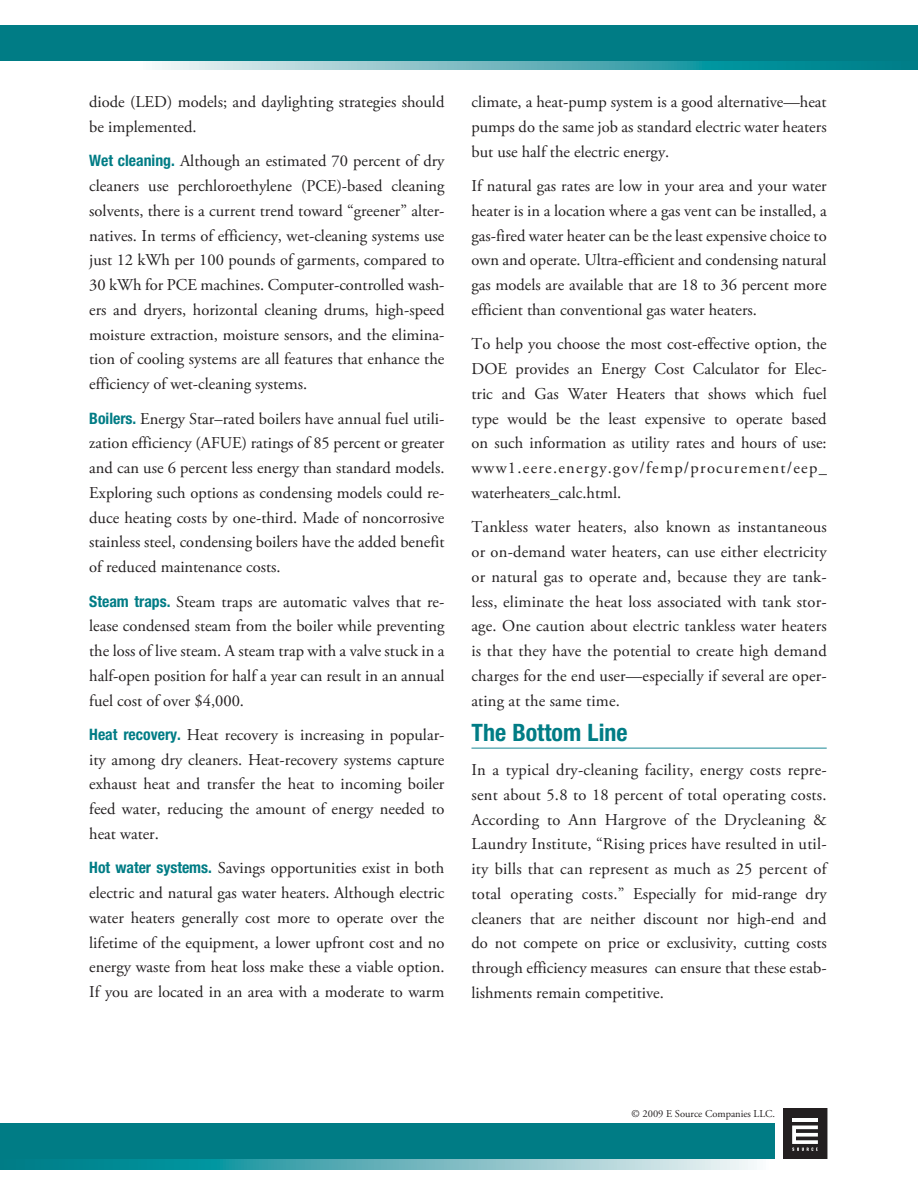
<style>
.page{position:relative;width:918px;height:1188px;background:#fff}
.page>*{position:absolute;margin:0;border:0;box-sizing:border-box;transform-origin:0 0}
.t1{font:700 condensed 24px "Helvetica Neue LT Std";color:#007c85}
.t2{font:16.5px/24.8px "Adobe Garamond Pro";color:#231f20;text-align:justify}
.t3{font:10.5px "Adobe Garamond Pro";color:#231f20}
.s1{font-family:"Helvetica Neue LT Std";font-weight:700;font-stretch:condensed;font-size:15.75px;color:#007c85}
</style>
<div class="page">
<hr style="left:0;top:1134px;width:1px;height:35px;background:#007c86">
<hr style="left:471px;top:747px;width:356px;height:2px;background:#66b0b9">
<svg style="left:1px;top:1159px;width:756px;height:10px;background:#62b2ba"></svg>
<div style="left:0;top:1123px;width:775px;height:36px;background:#007c85"></div>
<svg style="left:152px;top:61px;width:766px;height:8px;background:#63b3ba"></svg>
<div style="left:0;top:25px;width:918px;height:36px;background:#007c85"></div>
<div style="left:783px;top:1108px;width:44px;height:51px;background:#231f20"></div>
<svg style="left:792px;top:1126px;width:26px;height:25px"></svg>
<hr style="left:792px;top:1118px;width:26px;height:4px;background:#fff">
<p class="t2" style="left:89px;top:90px;width:357px">diode (LED) models; and daylighting strategies should be implemented.</p>
<p class="t2" style="left:89px;top:149px;width:357px"><span class="s1">Wet cleaning.</span> Although an estimated 70 percent of dry cleaners use perchloroethylene (PCE)-based cleaning solvents, there is a current trend toward “greener” alter&shy;natives. In terms of efficiency, wet-cleaning systems use just 12 kWh per 100 pounds of garments, compared to 30 kWh for PCE machines. Computer-controlled wash&shy;ers and dryers, horizontal cleaning drums, high-speed moisture extraction, moisture sensors, and the elimina&shy;tion of cooling systems are all features that enhance the efficiency of wet-cleaning systems.</p>
<p class="t2" style="left:89px;top:407px;width:357px"><span class="s1">Boilers.</span> Energy Star–rated boilers have annual fuel utili&shy;zation efficiency (AFUE) ratings of 85 percent or greater and can use 6 percent less energy than standard models.<br>Exploring such options as condensing models could re&shy;duce heating costs by one-third. Made of noncorrosive stainless steel, condensing boilers have the added benefit of reduced maintenance costs.</p>
<p class="t2" style="left:89px;top:590px;width:357px"><span class="s1">Steam traps.</span> Steam traps are automatic valves that re&shy;lease condensed steam from the boiler while preventing the loss of live steam. A steam trap with a valve stuck in a half-open position for half a year can result in an annual fuel cost of over $4,000.</p>
<p class="t2" style="left:89px;top:723px;width:357px"><span class="s1">Heat recovery.</span> Heat recovery is increasing in popular&shy;ity among dry cleaners. Heat-recovery systems capture exhaust heat and transfer the heat to incoming boiler feed water, reducing the amount of energy needed to heat water.</p>
<p class="t2" style="left:89px;top:856px;width:357px"><span class="s1">Hot water systems.</span> Savings opportunities exist in both electric and natural gas water heaters. Although electric water heaters generally cost more to operate over the lifetime of the equipment, a lower upfront cost and no energy waste from heat loss make these a viable option.<br>If you are located in an area with a moderate to warm</p>
<p class="t2" style="left:471px;top:90px;width:357px">climate, a heat-pump system is a good alternative—heat pumps do the same job as standard electric water heaters but use half the electric energy.</p>
<p class="t2" style="left:471px;top:174px;width:357px">If natural gas rates are low in your area and your water heater is in a location where a gas vent can be installed, a gas-fired water heater can be the least expensive choice to own and operate. Ultra-efficient and condensing natural gas models are available that are 18 to 36 percent more efficient than conventional gas water heaters.</p>
<p class="t2" style="left:471px;top:332px;width:357px">To help you choose the most cost-effective option, the DOE provides an Energy Cost Calculator for Elec&shy;tric and Gas Water Heaters that shows which fuel type would be the least expensive to operate based on such information as utility rates and hours of use: www1.eere.energy.gov/femp/procurement/eep_ waterheaters_calc.html.</p>
<p class="t2" style="left:471px;top:515px;width:357px">Tankless water heaters, also known as instantaneous or on-demand water heaters, can use either electricity or natural gas to operate and, because they are tank&shy;less, eliminate the heat loss associated with tank stor&shy;age. One caution about electric tankless water heaters is that they have the potential to create high demand charges for the end user—especially if several are oper&shy;ating at the same time.</p>
<h1 class="t1" style="left:471px;top:718px;width:158px">The Bottom Line</h1>
<p class="t2" style="left:471px;top:758px;width:357px">In a typical dry-cleaning facility, energy costs repre&shy;sent about 5.8 to 18 percent of total operating costs.<br>According to Ann Hargrove of the Drycleaning &amp; Laundry Institute, “Rising prices have resulted in util&shy;ity bills that can represent as much as 25 percent of total operating costs.” Especially for mid-range dry cleaners that are neither discount nor high-end and do not compete on price or exclusivity, cutting costs through efficiency measures can ensure that these estab&shy;lishments remain competitive.</p>
<p class="t3" style="left:632px;top:1108px;width:145px">© 2009 E Source Companies LLC.</p>
</div>
